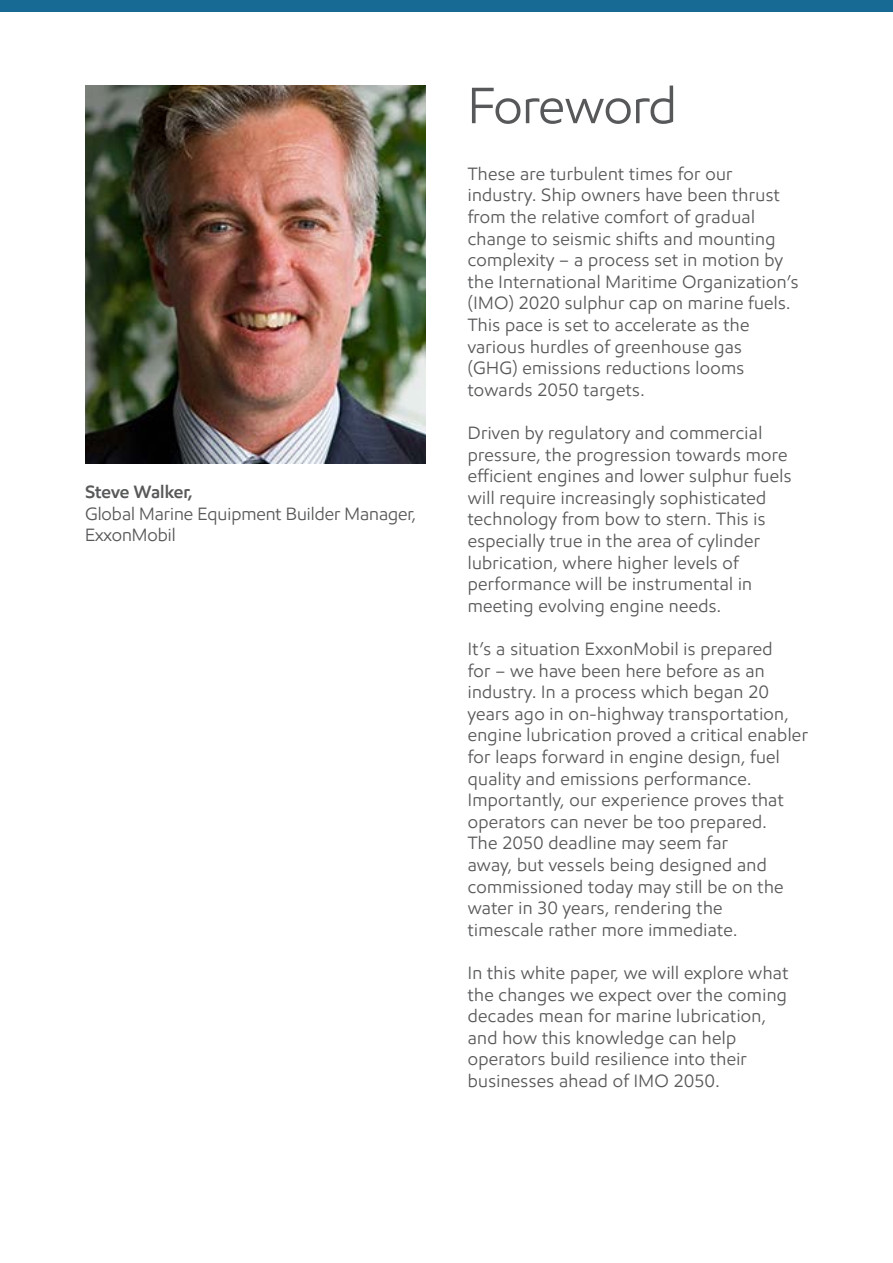
<style>
.page{position:relative;width:893px;height:1263px;background:#fff}
.page>*{position:absolute;margin:0;border:0;box-sizing:border-box;transform-origin:0 0}
.t1{font:51px "E Mprint";letter-spacing:-.02em;color:#57585a}
.t2{font:18px/21.6px "E Mprint";letter-spacing:.02em;color:#57585a}
.t3{font:18px "E Mprint";color:#57585a}
.t4{font:600 18px "E Mprint";letter-spacing:-.005em;color:#57585a}
</style>
<div class="page">
<div style="left:0;top:0;width:893px;height:11px;background:#166a93"></div>
<img style="left:85px;top:85px;width:340px;height:378px">
<p class="t4" style="left:85px;top:481px;width:109px">Steve Walker,</p>
<p class="t3" style="left:85px;top:503px;width:332px">Global Marine Equipment Builder Manager,</p>
<p class="t3" style="left:85px;top:524px;width:92px">ExxonMobil</p>
<p class="t1" style="left:468px;top:74px;width:211px">Foreword</p>
<p class="t2" style="left:468px;top:163px;width:332px">These are turbulent times for our industry. Ship owners have been thrust from the relative comfort of gradual change to seismic shifts and mounting complexity – a process set in motion by the International Maritime Organization’s (IMO) 2020 sulphur cap on marine fuels.<br>This pace is set to accelerate as the various hurdles of greenhouse gas<br>(GHG) emissions reductions looms towards 2050 targets.</p>
<p class="t2" style="left:468px;top:422px;width:325px">Driven by regulatory and commercial pressure, the progression towards more efficient engines and lower sulphur fuels will require increasingly sophisticated technology from bow to stern. This is especially true in the area of cylinder lubrication, where higher levels of performance will be instrumental in meeting evolving engine needs.</p>
<p class="t2" style="left:468px;top:638px;width:342px">It’s a situation ExxonMobil is prepared<br>for – we have been here before as an industry. In a process which began 20 years ago in on-highway transportation, engine lubrication proved a critical enabler for leaps forward in engine design, fuel quality and emissions performance.<br>Importantly, our experience proves that operators can never be too prepared.<br>The 2050 deadline may seem far<br>away, but vessels being designed and commissioned today may still be on the water in 30 years, rendering the<br>timescale rather more immediate.</p>
<p class="t2" style="left:468px;top:962px;width:322px">In this white paper, we will explore what the changes we expect over the coming decades mean for marine lubrication, and how this knowledge can help operators build resilience into their businesses ahead of IMO 2050.</p>
</div>
